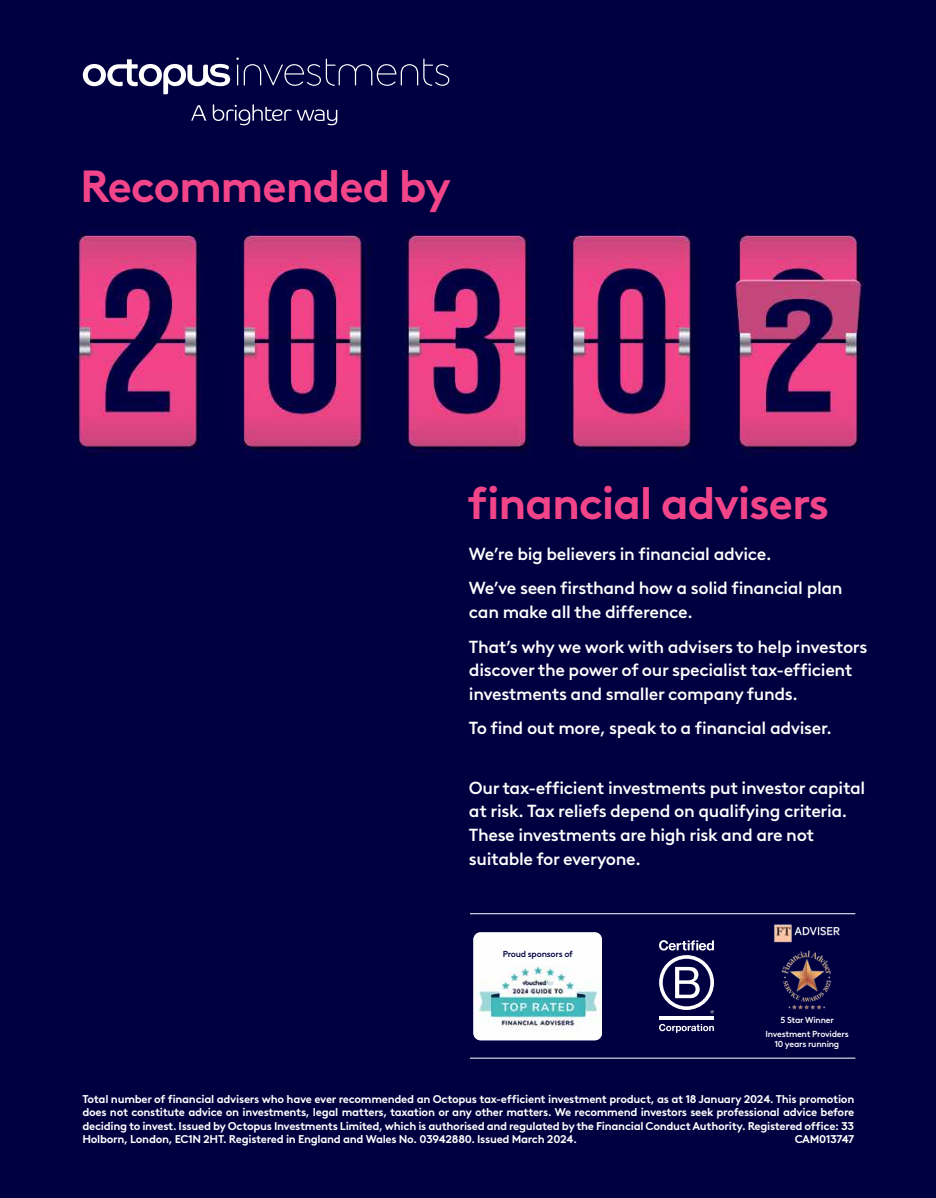
<style>
.page{position:relative;width:936px;height:1198px;background:#fff}
.page>*{position:absolute;margin:0;border:0;box-sizing:border-box;transform-origin:0 0}
.t1{font:700 45px "Brown LL";letter-spacing:-.03em;color:#f24489}
.t2{font:500 17.5px/23.8px "Brown LL";letter-spacing:-.02em;color:#fff}
.t3{font:700 11.25px/13.5px "Brown LL";letter-spacing:-.025em;color:#fff;text-align:justify}
.t4{font:500 8.75px/14px "Brown LL";letter-spacing:-.025em;color:#fff;text-align:center}
.t5{font:500 8.75px "Brown LL";letter-spacing:-.025em;color:#000042}
.t6{font:500 7.5px "Brown LL";letter-spacing:-.025em;color:#000042}
</style>
<div class="page">
<img style="left:1px;top:0;width:934px;height:1198px">
<svg style="left:191px;top:105px;width:15px;height:16px"></svg>
<svg style="left:213px;top:104px;width:78px;height:21px;background:#2f2f64"></svg>
<svg style="left:297px;top:109px;width:40px;height:16px"></svg>
<svg style="left:83px;top:57px;width:366px;height:39px;background:#2c2c61"></svg>
<svg style="left:659px;top:1015px;width:55px;height:4px"></svg>
<svg style="left:659px;top:940px;width:55px;height:73px"></svg>
<svg style="left:659px;top:1024px;width:55px;height:9px"></svg>
<hr style="left:470px;top:1058px;width:385px;height:1px;background:#fff">
<hr style="left:470px;top:913px;width:385px;height:1px;background:#fff">
<img style="left:760px;top:910px;width:93px;height:99px">
<div style="left:473px;top:932px;width:129px;height:108px;background:#fff;border-radius:7px"></div>
<img style="left:473px;top:938px;width:129px;height:102px">
<h1 class="t1" style="left:80px;top:152px;width:372px">Recommended by</h1>
<h1 class="t1" style="left:467px;top:469px;width:363px">financial advisers</h1>
<h2 class="t2" style="left:469px;top:535px;width:375px;line-height:34.4px">We’re big believers in financial advice.<br>We’ve seen firsthand how a solid financial plan</h2>
<h2 class="t2" style="left:469px;top:593px;width:400px;line-height:34.4px">can make all the difference.<br>That’s why we work with advisers to help investors</h2>
<h2 class="t2" style="left:469px;top:657px;width:385px">discover the power of our specialist tax-efficient investments and smaller company funds.</h2>
<h2 class="t2" style="left:469px;top:715px;width:364px">To find out more, speak to a financial adviser.</h2>
<h2 class="t2" style="left:469px;top:774px;width:398px">Our tax-efficient investments put investor capital at risk. Tax reliefs depend on qualifying criteria.<br>These investments are high risk and are not suitable for everyone.</h2>
<p class="t5" style="left:502px;top:947px;width:72px">Proud sponsors of</p>
<p class="t6" style="left:492px;top:951px;width:62px">Proud sponsors of</p>
<p class="t4" style="left:765px;top:1012px;width:85px">5 Star Winner<br>Investment Providers</p>
<p class="t4" style="left:774px;top:1036px;width:66px">10 years running</p>
<p class="t3" style="left:82px;top:1091px;width:773px">Total number of financial advisers who have ever recommended an Octopus tax-efficient investment product, as at 18 January 2024. This promotion does not constitute advice on investments, legal matters, taxation or any other matters. We recommend investors seek professional advice before deciding to invest. Issued by Octopus Investments Limited, which is authorised and regulated by the Financial Conduct Authority. Registered office: 33<br>Holborn, London, EC1N 2HT. Registered in England and Wales No. 03942880. Issued March 2024.</p>
<p class="t3" style="left:794px;top:1131px;width:61px">CAM013747</p>
</div>
